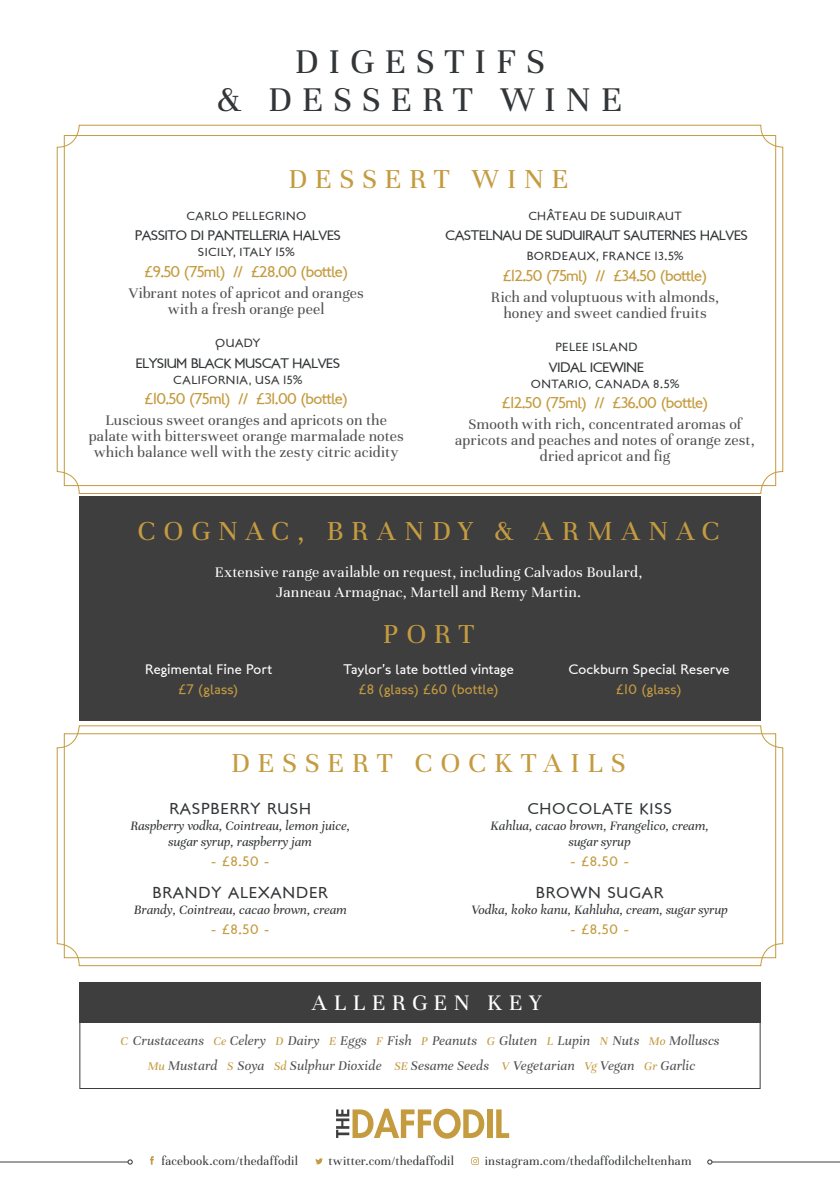
<style>
.page{position:relative;width:840px;height:1191px;background:#fff}
.page>*{position:absolute;margin:0;border:0;box-sizing:border-box;transform-origin:0 0}
.t1{font:38px/38px "Unna";letter-spacing:.26em;color:#333638;text-align:center}
.t2{font:30px "Unna";letter-spacing:.255em;color:#c49b3f}
.t3{font:24.2px "Unna";letter-spacing:.27em;color:#fff}
.t4{font:16px/16px "Unna";letter-spacing:.01em;color:#505052;text-align:center}
.t5{font:16px "London Between";letter-spacing:-.04em;color:#c49b3f}
.t6{font:16px/20px "Unna";letter-spacing:.015em;color:#fff;text-align:center}
.t7{font:16px "London Between";letter-spacing:.05em;color:#333638}
.t8{font:italic 14.6px/24.2px "Unna";letter-spacing:.01em;color:#505052;text-align:center}
.t9{font:italic 14px/16px "Unna";color:#333638;text-align:center}
.t10{font:14px/20px "London Between";letter-spacing:.02em;color:#fff;text-align:center}
.t11{font:14px "London Between";letter-spacing:-.04em;color:#333638}
.t12{font:14px "London Between";letter-spacing:.05em;color:#c49b3f}
.t13{font:13px "Unna";letter-spacing:.02em;color:#333638}
.t14{font:12px "London Between";letter-spacing:.04em;color:#333638}
.s1{color:#c49b3f}
.s2{font-size:13px;color:#c49b3f}
</style>
<div class="page">
<div style="left:79px;top:497px;width:681px;height:126px;background:#3e3e3f"></div>
<div style="left:79px;top:611px;width:681px;height:110px;background:#3e3e3f"></div>
<div style="left:57px;top:725px;width:725px;height:241px;border:1px solid #c49b3f;border-radius:22px"></div>
<div style="left:64px;top:733px;width:711px;height:225px;border:1px solid #c49b3f"></div>
<div style="left:79px;top:1021px;width:681px;height:68px;border:1px solid #3d3d3b"></div>
<div style="left:79px;top:982px;width:681px;height:40px;background:#3e3e3f"></div>
<svg style="left:336px;top:1108px;width:148px;height:30px"></svg>
<div style="left:486px;top:1109px;width:6px;height:29px;background:#c49b3f"></div>
<svg style="left:496px;top:1109px;width:13px;height:29px"></svg>
<hr style="left:0;top:1161px;width:128px;height:1px;background:#3e3e3f">
<svg style="left:127px;top:1159px;width:6px;height:5px"></svg>
<hr style="left:711px;top:1161px;width:128px;height:1px;background:#3e3e3f">
<svg style="left:707px;top:1159px;width:5px;height:5px"></svg>
<svg style="left:150px;top:1156px;width:4px;height:8px"></svg>
<svg style="left:315px;top:1158px;width:7px;height:6px"></svg>
<svg style="left:471px;top:1157px;width:7px;height:8px"></svg>
<p class="t1" style="left:217px;top:42px;width:406px">DIGESTIFS<br>&amp; DESSERT WINE</p>
<p class="t2" style="left:288px;top:162px;width:281px">DESSERT WINE</p>
<p class="t14" style="left:186px;top:209px;width:121px">CARLO PELLEGRINO</p>
<p class="t11" style="left:135px;top:227px;width:207px">PASSITO DI PANTELLERIA HALVES</p>
<p class="t14" style="left:198px;top:245px;width:98px">SICILY, ITALY 15%</p>
<p class="t5" style="left:144px;top:261px;width:205px">£9.50 (75ml) // £28.00 (bottle)</p>
<p class="t4" style="left:129px;top:285px;width:236px">Vibrant notes of apricot and oranges with a fresh orange peel</p>
<p class="t14" style="left:215px;top:336px;width:47px">QUADY</p>
<p class="t11" style="left:135px;top:354px;width:206px">ELYSIUM BLACK MUSCAT HALVES</p>
<p class="t14" style="left:173px;top:372px;width:130px">CALIFORNIA, USA 15%</p>
<p class="t5" style="left:144px;top:388px;width:205px">£10.50 (75ml) // £31.00 (bottle)</p>
<p class="t4" style="left:89px;top:412px;width:316px">Luscious sweet oranges and apricots on the palate with bittersweet orange marmalade notes which balance well with the zesty citric acidity</p>
<p class="t14" style="left:528px;top:209px;width:155px">CHÂTEAU DE SUDUIRAUT</p>
<p class="t11" style="left:445px;top:227px;width:304px">CASTELNAU DE SUDUIRAUT SAUTERNES HALVES</p>
<p class="t14" style="left:526px;top:249px;width:158px">BORDEAUX, FRANCE 13.5%</p>
<p class="t5" style="left:502px;top:265px;width:206px">£12.50 (75ml) // £34.50 (bottle)</p>
<p class="t4" style="left:490px;top:289px;width:229px">Rich and voluptuous with almonds, honey and sweet candied fruits</p>
<p class="t14" style="left:555px;top:340px;width:84px">PELEE ISLAND</p>
<p class="t11" style="left:548px;top:358px;width:97px">VIDAL ICEWINE</p>
<p class="t14" style="left:530px;top:376px;width:150px">ONTARIO, CANADA 8.5%</p>
<p class="t5" style="left:501px;top:392px;width:208px">£12.50 (75ml) // £36.00 (bottle)</p>
<p class="t4" style="left:455px;top:416px;width:301px">Smooth with rich, concentrated aromas of apricots and peaches and notes of orange zest, dried apricot and fig</p>
<p class="t2" style="left:137px;top:514px;width:583px">COGNAC, BRANDY &amp; ARMANAC</p>
<p class="t6" style="left:215px;top:562px;width:429px">Extensive range available on request, including Calvados Boulard,<br>Janneau Armagnac, Martell and Remy Martin.</p>
<p class="t2" style="left:382px;top:616px;width:93px">PORT</p>
<p class="t10" style="left:145px;top:659px;width:128px">Regimental Fine Port <span class="s1">£7 (glass)</span></p>
<p class="t10" style="left:343px;top:659px;width:172px">Taylor’s late bottled vintage <span class="s1">£8 (glass) £60 (bottle)</span></p>
<p class="t10" style="left:568px;top:659px;width:162px">Cockburn Special Reserve <span class="s1">£10 (glass)</span></p>
<p class="t2" style="left:231px;top:746px;width:396px">DESSERT COCKTAILS</p>
<p class="t7" style="left:169px;top:799px;width:143px">RASPBERRY RUSH</p>
<p class="t9" style="left:130px;top:818px;width:221px">Raspberry vodka, Cointreau, lemon juice, sugar syrup, raspberry jam</p>
<p class="t12" style="left:211px;top:853px;width:60px">- £8.50 -</p>
<p class="t7" style="left:152px;top:882px;width:177px">BRANDY ALEXANDER</p>
<p class="t9" style="left:134px;top:901px;width:214px">Brandy, Cointreau, cacao brown, cream</p>
<p class="t12" style="left:211px;top:920px;width:60px">- £8.50 -</p>
<p class="t7" style="left:527px;top:799px;width:146px">CHOCOLATE KISS</p>
<p class="t9" style="left:490px;top:818px;width:220px">Kahlua, cacao brown, Frangelico, cream, sugar syrup</p>
<p class="t12" style="left:570px;top:853px;width:60px">- £8.50 -</p>
<p class="t7" style="left:535px;top:882px;width:129px">BROWN SUGAR</p>
<p class="t9" style="left:471px;top:901px;width:258px">Vodka, koko kanu, Kahluha, cream, sugar syrup</p>
<p class="t12" style="left:570px;top:920px;width:60px">- £8.50 -</p>
<p class="t3" style="left:312px;top:988px;width:230px">ALLERGEN KEY</p>
<p class="t8" style="left:120px;top:1028px;width:600px"><span class="s2">C</span> Crustaceans <span class="s2">Ce</span> Celery <span class="s2">D</span> Dairy <span class="s2">E</span> Eggs <span class="s2">F</span> Fish <span class="s2">P</span> Peanuts <span class="s2">G</span> Gluten <span class="s2">L</span> Lupin <span class="s2">N</span> Nuts <span class="s2">Mo</span> Molluscs<br><span class="s2">Mu</span> Mustard <span class="s2">S</span> Soya <span class="s2">Sd</span> Sulphur Dioxide <span class="s2">SE</span> Sesame Seeds <span class="s2">V</span> Vegetarian <span class="s2">Vg</span> Vegan <span class="s2">Gr</span> Garlic</p>
<p class="t13" style="left:161px;top:1153px;width:138px">facebook.com/thedaffodil</p>
<p class="t13" style="left:328px;top:1153px;width:127px">twitter.com/thedaffodil</p>
<p class="t13" style="left:484px;top:1153px;width:208px">instagram.com/thedaffodilcheltenham</p>
</div>
